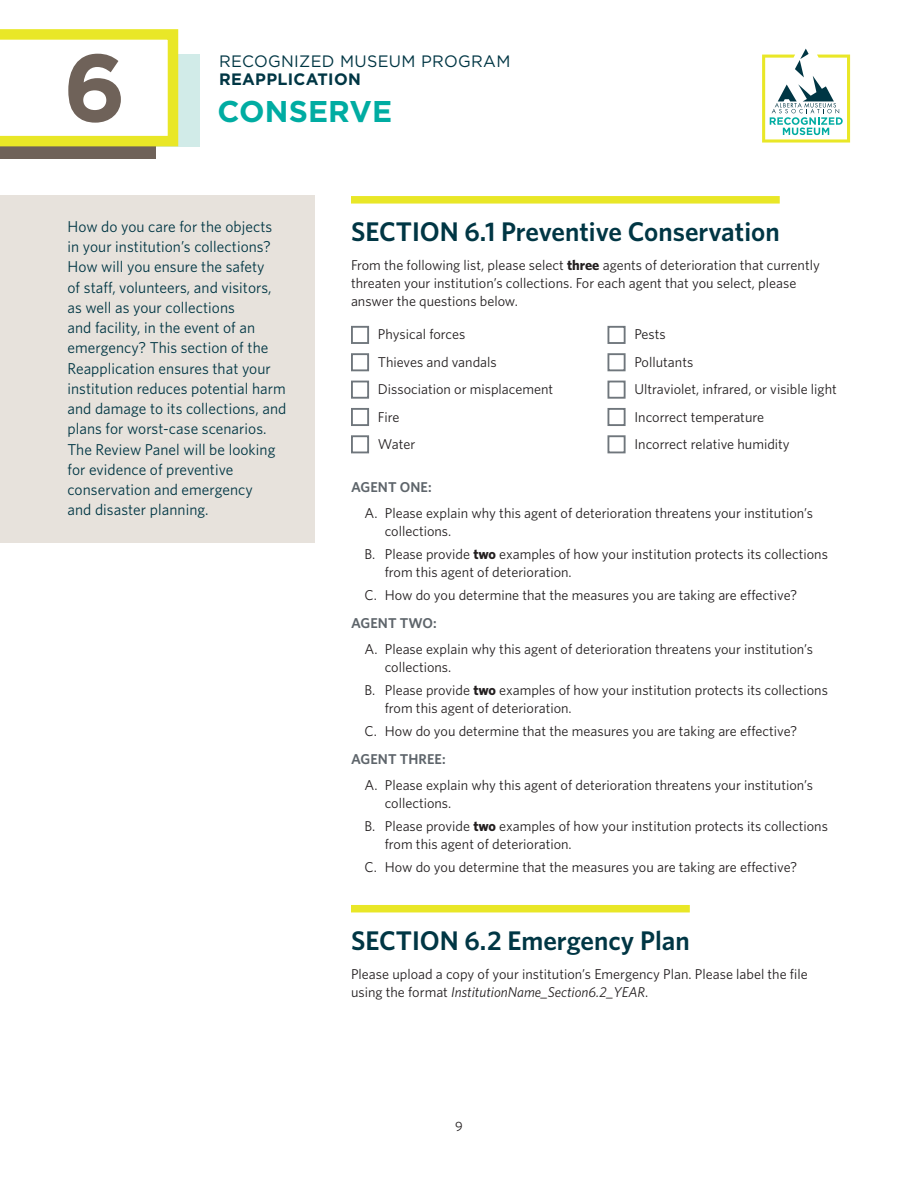
<style>
.page{position:relative;width:918px;height:1188px;background:#fff}
.page>*{position:absolute;margin:0;border:0;box-sizing:border-box;transform-origin:0 0}
.t1{font:700 95.25px "Gotham";color:#6f6259}
.t2{font:700 30px "Gotham";letter-spacing:.005em;color:#00aca2}
.t3{font:600 27px "Whitney";color:#003644}
.t4{font:16.5px "Gotham";letter-spacing:.02em;color:#003644}
.t5{font:700 16.5px "Gotham";letter-spacing:.02em;color:#003644}
.t6{font:15.75px/20.2px "Whitney";letter-spacing:.005em;color:#003644}
.t7{font:14.25px/18px "Whitney";color:#231f20}
.t8{font:600 14.25px "Whitney";letter-spacing:.005em;color:#5e656b}
.t9{font:13.5px "Whitney";color:#231f20}
.s1{font-weight:700}
.s2{font-style:italic}
</style>
<div class="page">
<div style="left:50px;top:54px;width:150px;height:92px;background:#d1ebe8"></div>
<div style="left:0;top:51px;width:156px;height:108px;background:#6f6259"></div>
<svg style="left:0;top:29px;width:183px;height:118px;background:#f8f8ce"></svg>
<svg style="left:762px;top:49px;width:88px;height:94px"></svg>
<div style="left:351px;top:196px;width:429px;height:8px;background:#e9e727"></div>
<div style="left:351px;top:326px;width:18px;height:18px;background:#fff;border:2px solid #6f767c"></div>
<div style="left:351px;top:353px;width:18px;height:18px;background:#fff;border:2px solid #6f767c"></div>
<div style="left:351px;top:381px;width:18px;height:18px;background:#fff;border:2px solid #6f767c"></div>
<div style="left:351px;top:408px;width:18px;height:18px;background:#fff;border:2px solid #6f767c"></div>
<div style="left:351px;top:435px;width:18px;height:18px;background:#fff;border:2px solid #6f767c"></div>
<div style="left:608px;top:326px;width:18px;height:18px;background:#fff;border:2px solid #6f767c"></div>
<div style="left:608px;top:353px;width:18px;height:18px;background:#fff;border:2px solid #6f767c"></div>
<div style="left:608px;top:381px;width:18px;height:18px;background:#fff;border:2px solid #6f767c"></div>
<div style="left:608px;top:408px;width:18px;height:18px;background:#fff;border:2px solid #6f767c"></div>
<div style="left:608px;top:435px;width:18px;height:18px;background:#fff;border:2px solid #6f767c"></div>
<div style="left:351px;top:905px;width:339px;height:7px;background:#e9e727"></div>
<div style="left:0;top:196px;width:315px;height:347px;background:#e7e2dc"></div>
<h1 class="t1" style="left:63px;top:33px;width:65px">6</h1>
<p class="t4" style="left:219px;top:52px;width:293px">RECOGNIZED MUSEUM PROGRAM</p>
<p class="t5" style="left:219px;top:70px;width:143px">REAPPLICATION</p>
<h2 class="t2" style="left:218px;top:94px;width:176px">CONSERVE</h2>
<p class="t6" style="left:68px;top:216px;width:220px">How do you care for the objects in your institution’s collections?<br>How will you ensure the safety<br>of staff, volunteers, and visitors, as well as your collections<br>and facility, in the event of an emergency? This section of the<br>Reapplication ensures that your institution reduces potential harm and damage to its collections, and plans for worst-case scenarios.<br>The Review Panel will be looking for evidence of preventive conservation and emergency<br>and disaster planning.</p>
<h3 class="t3" style="left:351px;top:216px;width:430px">SECTION 6.1 Preventive Conservation</h3>
<p class="t7" style="left:351px;top:256px;width:470px">From the following list, please select <span class="s1">three</span> agents of deterioration that currently threaten your institution’s collections. For each agent that you select, please answer the questions below.</p>
<p class="t7" style="left:378px;top:321px;width:177px;line-height:27.3px">Physical forces<br>Thieves and vandals<br>Dissociation or misplacement<br>Fire<br>Water</p>
<p class="t7" style="left:634px;top:321px;width:204px;line-height:27.3px">Pests<br>Pollutants<br>Ultraviolet, infrared, or visible light<br>Incorrect temperature<br>Incorrect relative humidity</p>
<p class="t8" style="left:351px;top:478px;width:82px">AGENT ONE:</p>
<p class="t7" style="left:385px;top:504px;width:430px;text-indent:-20px">A. Please explain why this agent of deterioration threatens your institution’s collections.</p>
<p class="t7" style="left:385px;top:545px;width:445px;text-indent:-20px">B. Please provide <span class="s1">two</span> examples of how your institution protects its collections from this agent of deterioration.</p>
<p class="t7" style="left:364px;top:586px;width:434px">C. How do you determine that the measures you are taking are effective?</p>
<p class="t8" style="left:351px;top:614px;width:87px">AGENT TWO:</p>
<p class="t7" style="left:385px;top:640px;width:430px;text-indent:-20px">A. Please explain why this agent of deterioration threatens your institution’s collections.</p>
<p class="t7" style="left:385px;top:681px;width:445px;text-indent:-20px">B. Please provide <span class="s1">two</span> examples of how your institution protects its collections from this agent of deterioration.</p>
<p class="t7" style="left:364px;top:722px;width:434px">C. How do you determine that the measures you are taking are effective?</p>
<p class="t8" style="left:351px;top:751px;width:96px">AGENT THREE:</p>
<p class="t7" style="left:385px;top:776px;width:430px;text-indent:-20px">A. Please explain why this agent of deterioration threatens your institution’s collections.</p>
<p class="t7" style="left:385px;top:817px;width:445px;text-indent:-20px">B. Please provide <span class="s1">two</span> examples of how your institution protects its collections from this agent of deterioration.</p>
<p class="t7" style="left:364px;top:858px;width:434px">C. How do you determine that the measures you are taking are effective?</p>
<h3 class="t3" style="left:351px;top:925px;width:340px">SECTION 6.2 Emergency Plan</h3>
<p class="t7" style="left:351px;top:965px;width:458px">Please upload a copy of your institution’s Emergency Plan. Please label the file using the format <span class="s2">InstitutionName_Section6.2_YEAR</span>.</p>
<p class="t9" style="left:455px;top:1119px;width:9px">9</p>
</div>
